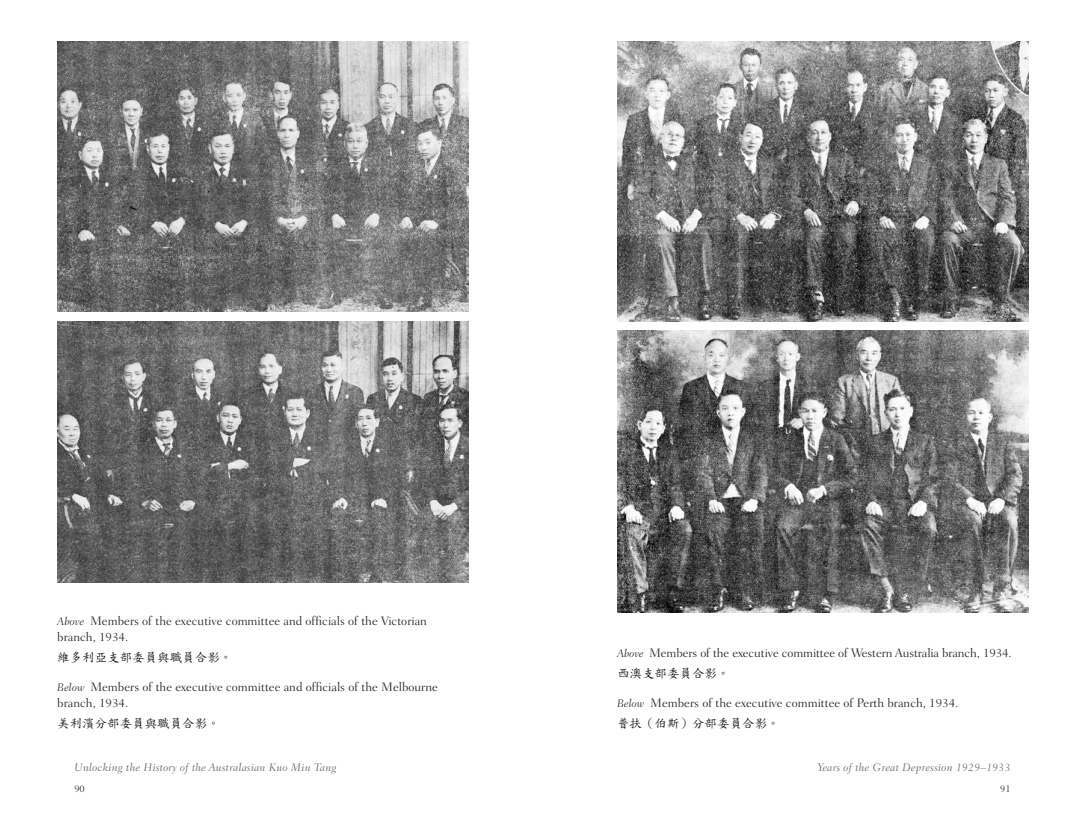
<style>
.page{position:relative;width:1085px;height:830px;background:#fff}
.page>*{position:absolute;margin:0;border:0;box-sizing:border-box;transform-origin:0 0}
.t1{font:300 12.5px/16.2px "Fairfield LH";color:#231f20}
.t2{font:12.5px "DF Kai Shu SB Estd BF";color:#231f20}
.t3{font:italic 300 11.25px "Fairfield LH";letter-spacing:.02em;color:#5f6062}
.t4{font:300 10px "Fairfield LH";color:#231f20}
.s1{font-style:italic;font-size:11.25px}
</style>
<div class="page">
<img style="left:57px;top:321px;width:411px;height:261px">
<img style="left:57px;top:42px;width:411px;height:269px">
<img style="left:617px;top:42px;width:410px;height:279px">
<img style="left:617px;top:330px;width:410px;height:282px">
<p class="t1" style="left:57px;top:612px;width:371px"><span class="s1">Above</span> Members of the executive committee and officials of the Victorian branch, 1934.</p>
<p class="t2" style="left:57px;top:650px;width:177px">維多利亞支部委員與職員合影。</p>
<p class="t1" style="left:57px;top:678px;width:382px"><span class="s1">Below</span> Members of the executive committee and officials of the Melbourne branch, 1934.</p>
<p class="t2" style="left:57px;top:716px;width:164px">美利濱分部委員與職員合影。</p>
<p class="t3" style="left:74px;top:760px;width:263px">Unlocking the History of the Australasian Kuo Min Tang</p>
<p class="t4" style="left:74px;top:782px;width:12px">90</p>
<p class="t1" style="left:617px;top:644px;width:396px"><span class="s1">Above</span> Members of the executive committee of Western Australia branch, 1934.</p>
<p class="t2" style="left:617px;top:666px;width:114px">西澳支部委員合影。</p>
<p class="t1" style="left:617px;top:694px;width:343px"><span class="s1">Below</span> Members of the executive committee of Perth branch, 1934.</p>
<p class="t2" style="left:617px;top:716px;width:164px">普扶（伯斯）分部委員合影。</p>
<p class="t3" style="left:817px;top:760px;width:194px">Years of the Great Depression 1929–1933</p>
<p class="t4" style="left:999px;top:782px;width:12px">91</p>
</div>
